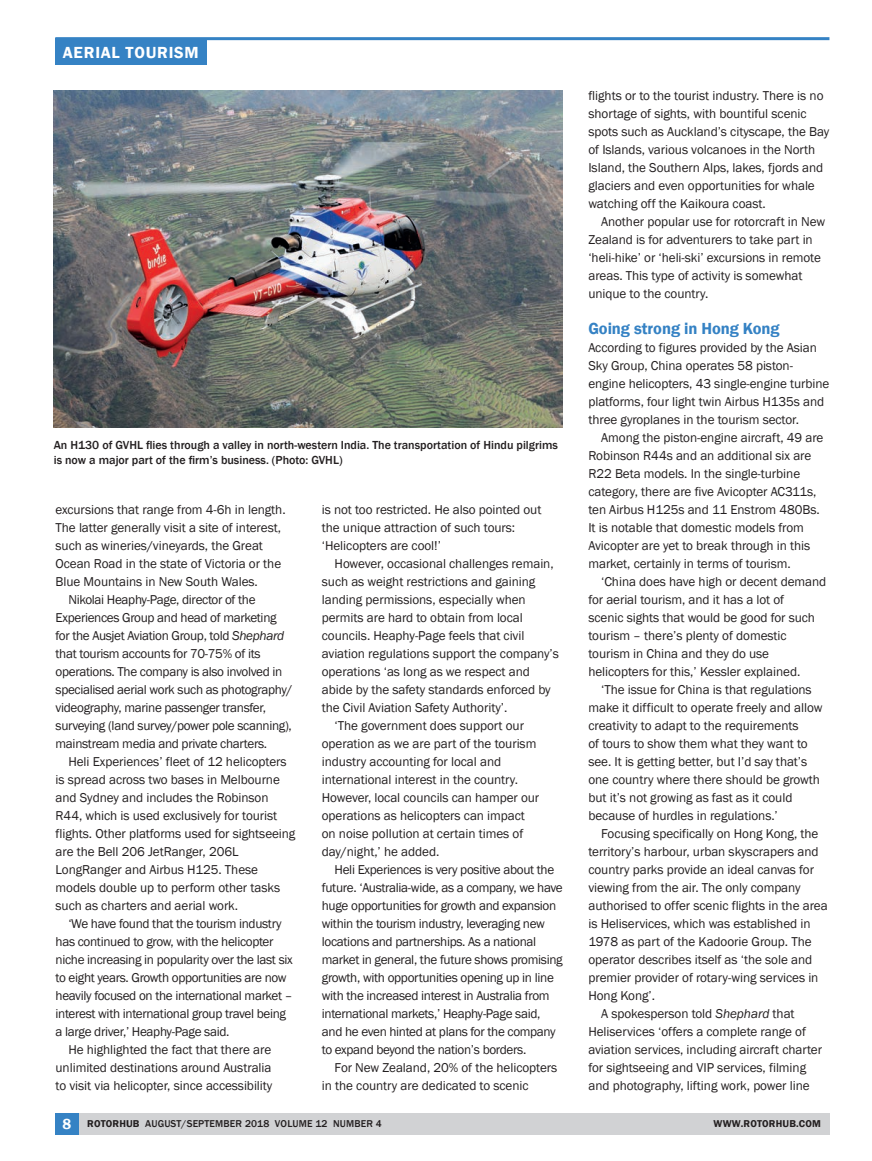
<style>
.page{position:relative;width:872px;height:1161px;background:#fff}
.page>*{position:absolute;margin:0;border:0;box-sizing:border-box;transform-origin:0 0}
.Feature_-_crosshead{font:600 16.5px "Franklin Gothic";letter-spacing:-.005em;color:#3582c4}
.t1{font:600 16.5px "Franklin Gothic";letter-spacing:.045em;color:#fff}
.Body_text{font:13.2px/18px "Franklin Gothic";letter-spacing:-.005em;color:#231f20}
.Body_text-2{font:13.2px/18px "Franklin Gothic";letter-spacing:-.025em;color:#231f20}
.Body_text_-_no_inden{font:13.2px/18px "Franklin Gothic";letter-spacing:-.005em;color:#231f20}
.Image_text{font:500 12px/14.4px "Franklin Gothic";color:#231f20}
.t2{font:500 10.2px "Franklin Gothic";letter-spacing:.015em;color:#231f20}
.t3{font:600 10.2px "Franklin Gothic";letter-spacing:.015em;color:#231f20}
.s1{font-style:italic}
.s2{font-weight:600;font-size:15px;color:#fff}
.s3{font-weight:600}
</style>
<div class="page">
<hr style="left:55px;top:37px;width:774px;height:3px;background:#3582c4">
<div style="left:55px;top:1113px;width:774px;height:21px;background:#d1d2d4"></div>
<div style="left:55px;top:1113px;width:23px;height:21px;background:#3582c4"></div>
<div style="left:55px;top:39px;width:151px;height:26px;background:#3582c4"></div>
<img style="left:54px;top:90px;width:509px;height:337px">
<p class="t1" style="left:63px;top:42px;width:137px">AERIAL TOURISM</p>
<p class="Image_text" style="left:54px;top:438px;width:506px">An H130 of GVHL flies through a valley in north-western India. The transportation of Hindu pilgrims is now a major part of the firm’s business. (Photo: GVHL)</p>
<p class="Body_text" style="left:56px;top:501px;width:232px">excursions that range from 4-6h in length.<br>The latter generally visit a site of interest, such as wineries/vineyards, the Great Ocean Road in the state of Victoria or the Blue Mountains in New South Wales.</p>
<p class="Body_text-2" style="left:56px;top:591px;width:238px;text-indent:13px">Nikolai Heaphy-Page, director of the Experiences Group and head of marketing for the Ausjet Aviation Group, told <span class="s1">Shephard </span>that tourism accounts for 70-75% of its operations. The company is also involved in specialised aerial work such as photography/ videography, marine passenger transfer, surveying (land survey/power pole scanning), mainstream media and private charters.</p>
<p class="Body_text" style="left:56px;top:753px;width:241px;text-indent:13px">Heli Experiences’ fleet of 12 helicopters is spread across two bases in Melbourne and Sydney and includes the Robinson R44, which is used exclusively for tourist flights. Other platforms used for sightseeing are the Bell 206 JetRanger, 206L LongRanger and Airbus H125. These models double up to perform other tasks such as charters and aerial work.</p>
<p class="Body_text-2" style="left:56px;top:915px;width:239px;text-indent:13px">‘We have found that the tourism industry has continued to grow, with the helicopter niche increasing in popularity over the last six to eight years. Growth opportunities are now heavily focused on the international market – interest with international group travel being a large driver,’ Heaphy-Page said.</p>
<p class="Body_text" style="left:56px;top:1041px;width:218px;text-align:justify;text-indent:13px">He highlighted the fact that there are unlimited destinations around Australia to visit via helicopter, since accessibility</p>
<p class="Body_text" style="left:322px;top:501px;width:221px">is not too restricted. He also pointed out the unique attraction of such tours: ‘Helicopters are cool!’</p>
<p class="Body_text" style="left:322px;top:555px;width:238px;text-indent:13px">However, occasional challenges remain, such as weight restrictions and gaining landing permissions, especially when permits are hard to obtain from local councils. Heaphy-Page feels that civil aviation regulations support the company’s operations ‘as long as we respect and abide by the safety standards enforced by the Civil Aviation Safety Authority’.</p>
<p class="Body_text" style="left:322px;top:717px;width:219px;text-indent:13px">‘The government does support our operation as we are part of the tourism industry accounting for local and international interest in the country.<br>However, local councils can hamper our operations as helicopters can impact on noise pollution at certain times of day/night,’ he added.</p>
<p class="Body_text-2" style="left:322px;top:861px;width:242px;text-indent:13px">Heli Experiences is very positive about the future. ‘Australia-wide, as a company, we have huge opportunities for growth and expansion within the tourism industry, leveraging new locations and partnerships. As a national market in general, the future shows promising growth, with opportunities opening up in line with the increased interest in Australia from international markets,’ Heaphy-Page said, and he even hinted at plans for the company to expand beyond the nation’s borders.</p>
<p class="Body_text" style="left:322px;top:1059px;width:237px;text-indent:13px">For New Zealand, 20% of the helicopters in the country are dedicated to scenic</p>
<p class="Body_text" style="left:588px;top:87px;width:242px">flights or to the tourist industry. There is no shortage of sights, with bountiful scenic spots such as Auckland’s cityscape, the Bay of Islands, various volcanoes in the North Island, the Southern Alps, lakes, fjords and glaciers and even opportunities for whale watching off the Kaikoura coast.</p>
<p class="Body_text" style="left:588px;top:213px;width:238px;text-indent:13px">Another popular use for rotorcraft in New Zealand is for adventurers to take part in ‘heli-hike’ or ‘heli-ski’ excursions in remote areas. This type of activity is somewhat unique to the country.</p>
<p class="Feature_-_crosshead" style="left:588px;top:318px;width:193px">Going strong in Hong Kong</p>
<p class="Body_text_-_no_inden" style="left:588px;top:339px;width:242px">According to figures provided by the Asian Sky Group, China operates 58 piston&shy;engine helicopters, 43 single-engine turbine platforms, four light twin Airbus H135s and three gyroplanes in the tourism sector.</p>
<p class="Body_text" style="left:588px;top:429px;width:237px;text-indent:13px">Among the piston-engine aircraft, 49 are Robinson R44s and an additional six are R22 Beta models. In the single-turbine category, there are five Avicopter AC311s, ten Airbus H125s and 11 Enstrom 480Bs.<br>It is notable that domestic models from Avicopter are yet to break through in this market, certainly in terms of tourism.</p>
<p class="Body_text" style="left:588px;top:573px;width:239px;text-indent:13px">‘China does have high or decent demand for aerial tourism, and it has a lot of<br>scenic sights that would be good for such tourism – there’s plenty of domestic tourism in China and they do use helicopters for this,’ Kessler explained.</p>
<p class="Body_text" style="left:588px;top:681px;width:235px;text-indent:13px">‘The issue for China is that regulations make it difficult to operate freely and allow creativity to adapt to the requirements<br>of tours to show them what they want to see. It is getting better, but I’d say that’s one country where there should be growth but it’s not growing as fast as it could because of hurdles in regulations.’</p>
<p class="Body_text" style="left:588px;top:825px;width:241px;text-indent:13px">Focusing specifically on Hong Kong, the territory’s harbour, urban skyscrapers and country parks provide an ideal canvas for viewing from the air. The only company authorised to offer scenic flights in the area is Heliservices, which was established in 1978 as part of the Kadoorie Group. The operator describes itself as ‘the sole and premier provider of rotary-wing services in Hong Kong’.</p>
<p class="Body_text" style="left:588px;top:1005px;width:235px;text-indent:13px">A spokesperson told <span class="s1">Shephard</span> that Heliservices ‘offers a complete range of aviation services, including aircraft charter for sightseeing and VIP services, filming and photography, lifting work, power line</p>
<p class="t2" style="left:62px;top:1117px;width:321px"><span class="s2">8</span> <span class="s3">ROTORHUB</span> AUGUST/SEPTEMBER 2018 VOLUME 12 NUMBER 4</p>
<p class="t3" style="left:713px;top:1117px;width:109px">WWW.ROTORHUB.COM</p>
</div>
